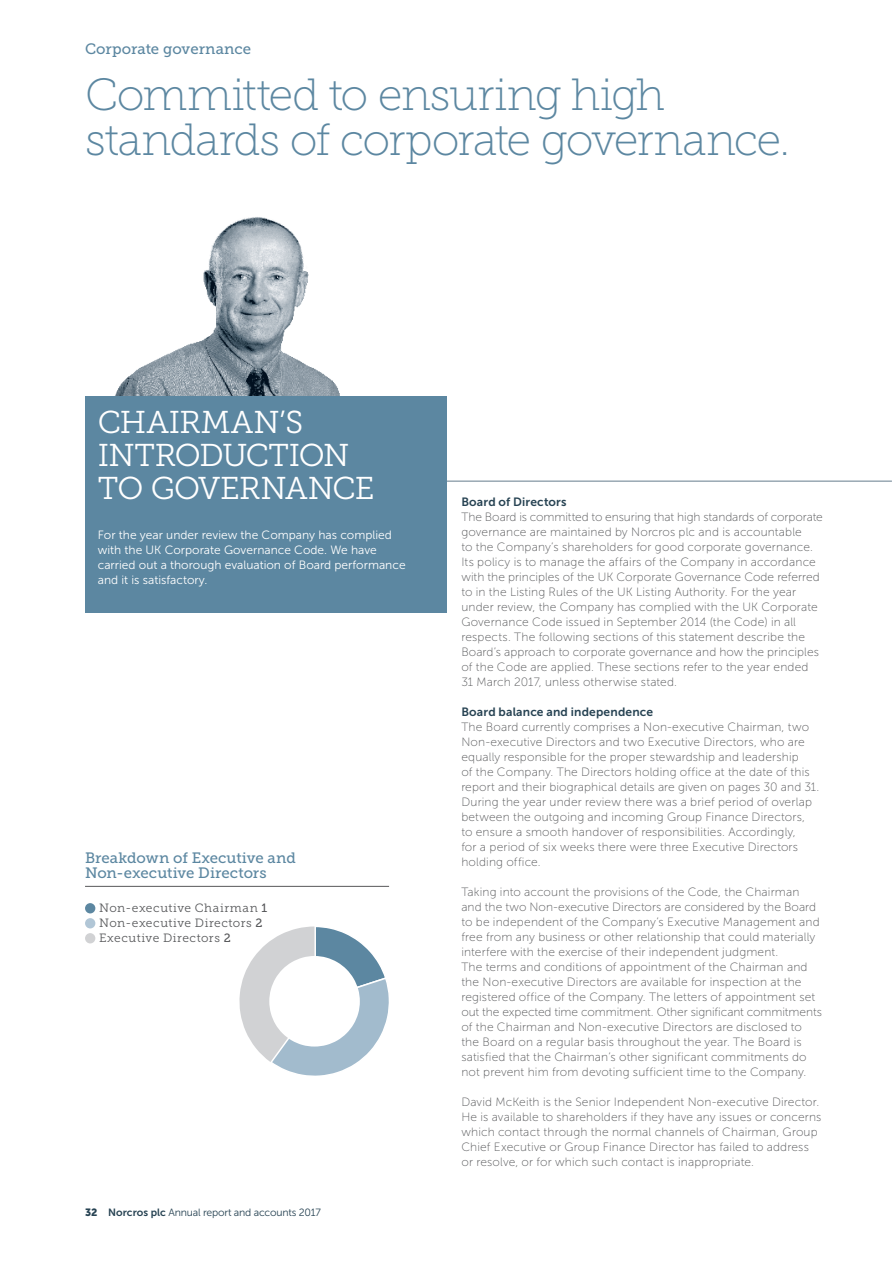
<style>
.page{position:relative;width:893px;height:1263px;background:#fff}
.page>*{position:absolute;margin:0;border:0;box-sizing:border-box;transform-origin:0 0}
.Subhead{font:210px "Chartwell Pies";color:#5c87a1}
.Highlights_Header{font:45px/45px "Museo Slab 100";letter-spacing:-.03em;color:#5c87a1}
.Committee_intro{font:31.5px/33px "Museo Slab 300";letter-spacing:-.025em;color:#fff}
.Chart_Title{font:15px/15px "Museo Slab 500";color:#5c87a1}
.Page_Header{font:15px "Museo Slab 500";color:#5c87a1}
.Body_text{font:12px/15px "Museo Sans 100";letter-spacing:.01em;color:#57585a}
.Committee_text{font:12px/15px "Museo Sans 300";color:#fff}
.Factoid_Title{font:12px "Museo Slab 300";letter-spacing:.045em;color:#57585a}
.Dir_Notes_Subhd_1{font:12px "Museo Sans 700";letter-spacing:.015em;color:#274353}
.t1{font:10.5px "Museo Sans 300";letter-spacing:-.02em;color:#274353}
.s1{font-family:"Museo Slab 500"}
.s2{color:#d1d2d4}
.s3{color:#fff}
.s4{font-family:"Museo Sans 900"}
.s5{font-family:"Museo Sans 700"}
</style>
<div class="page">
<hr style="left:85px;top:481px;width:807px;height:1px;background:#657c8c">
<img style="left:115px;top:217px;width:225px;height:179px">
<div style="left:85px;top:396px;width:361px;height:217px;background:#5c87a1"></div>
<hr style="left:85px;top:886px;width:304px;height:1px;background:#57585a">
<div style="left:85px;top:903px;width:10px;height:10px;background:#5c87a1;border-radius:50%"></div>
<div style="left:85px;top:918px;width:10px;height:10px;background:#b1c6d6;border-radius:50%"></div>
<div style="left:85px;top:933px;width:10px;height:10px;background:#d1d2d4;border-radius:50%"></div>
<p class="Page_Header" style="left:85px;top:40px;width:168px">Corporate governance</p>
<p class="Highlights_Header" style="left:85px;top:73px;width:707px">Committed to ensuring high standards of corporate governance.</p>
<p class="Committee_intro" style="left:98px;top:406px;width:278px">CHAIRMAN’S<br>INTRODUCTION<br>TO GOVERNANCE</p>
<p class="Committee_text" style="left:98px;top:528px;width:309px">For the year under review the Company has complied with the UK Corporate Governance Code. We have carried out a thorough evaluation of Board performance and it is satisfactory.</p>
<p class="Chart_Title" style="left:85px;top:850px;width:212px">Breakdown of Executive and<br>Non-executive Directors</p>
<p class="Factoid_Title" style="left:99px;top:901px;width:170px">Non-executive Chairman <span class="s1">1</span></p>
<p class="Factoid_Title" style="left:99px;top:916px;width:165px">Non-executive Directors <span class="s1">2</span></p>
<p class="Factoid_Title" style="left:99px;top:931px;width:133px">Executive Directors <span class="s1">2</span></p>
<p class="Subhead" style="left:229px;top:872px;width:333px">20<span class="s2">40</span><span class="s3">E</span></p>
<p class="t1" style="left:85px;top:1206px;width:237px"><span class="s4">32</span> <span class="s5">Norcros plc</span> Annual report and accounts 2017</p>
<p class="Dir_Notes_Subhd_1" style="left:461px;top:495px;width:107px">Board of Directors</p>
<p class="Body_text" style="left:461px;top:510px;width:363px">The Board is committed to ensuring that high standards of corporate governance are maintained by Norcros plc and is accountable<br>to the Company’s shareholders for good corporate governance.<br>Its policy is to manage the affairs of the Company in accordance with the principles of the UK Corporate Governance Code referred to in the Listing Rules of the UK Listing Authority. For the year under review, the Company has complied with the UK Corporate Governance Code issued in September 2014 (the Code) in all respects. The following sections of this statement describe the Board’s approach to corporate governance and how the principles of the Code are applied. These sections refer to the year ended 31 March 2017, unless otherwise stated.</p>
<p class="Dir_Notes_Subhd_1" style="left:461px;top:705px;width:193px">Board balance and independence</p>
<p class="Body_text" style="left:461px;top:720px;width:360px">The Board currently comprises a Non-executive Chairman, two Non-executive Directors and two Executive Directors, who are equally responsible for the proper stewardship and leadership<br>of the Company. The Directors holding office at the date of this report and their biographical details are given on pages 30 and 31.<br>During the year under review there was a brief period of overlap between the outgoing and incoming Group Finance Directors,<br>to ensure a smooth handover of responsibilities. Accordingly,<br>for a period of six weeks there were three Executive Directors holding office.</p>
<p class="Body_text" style="left:461px;top:885px;width:362px">Taking into account the provisions of the Code, the Chairman and the two Non-executive Directors are considered by the Board to be independent of the Company’s Executive Management and free from any business or other relationship that could materially interfere with the exercise of their independent judgment.<br>The terms and conditions of appointment of the Chairman and the Non-executive Directors are available for inspection at the registered office of the Company. The letters of appointment set out the expected time commitment. Other significant commitments of the Chairman and Non-executive Directors are disclosed to the Board on a regular basis throughout the year. The Board is satisfied that the Chairman’s other significant commitments do not prevent him from devoting sufficient time to the Company.</p>
<p class="Body_text" style="left:461px;top:1095px;width:362px">David McKeith is the Senior Independent Non-executive Director.<br>He is available to shareholders if they have any issues or concerns which contact through the normal channels of Chairman, Group Chief Executive or Group Finance Director has failed to address or resolve, or for which such contact is inappropriate.</p>
</div>
